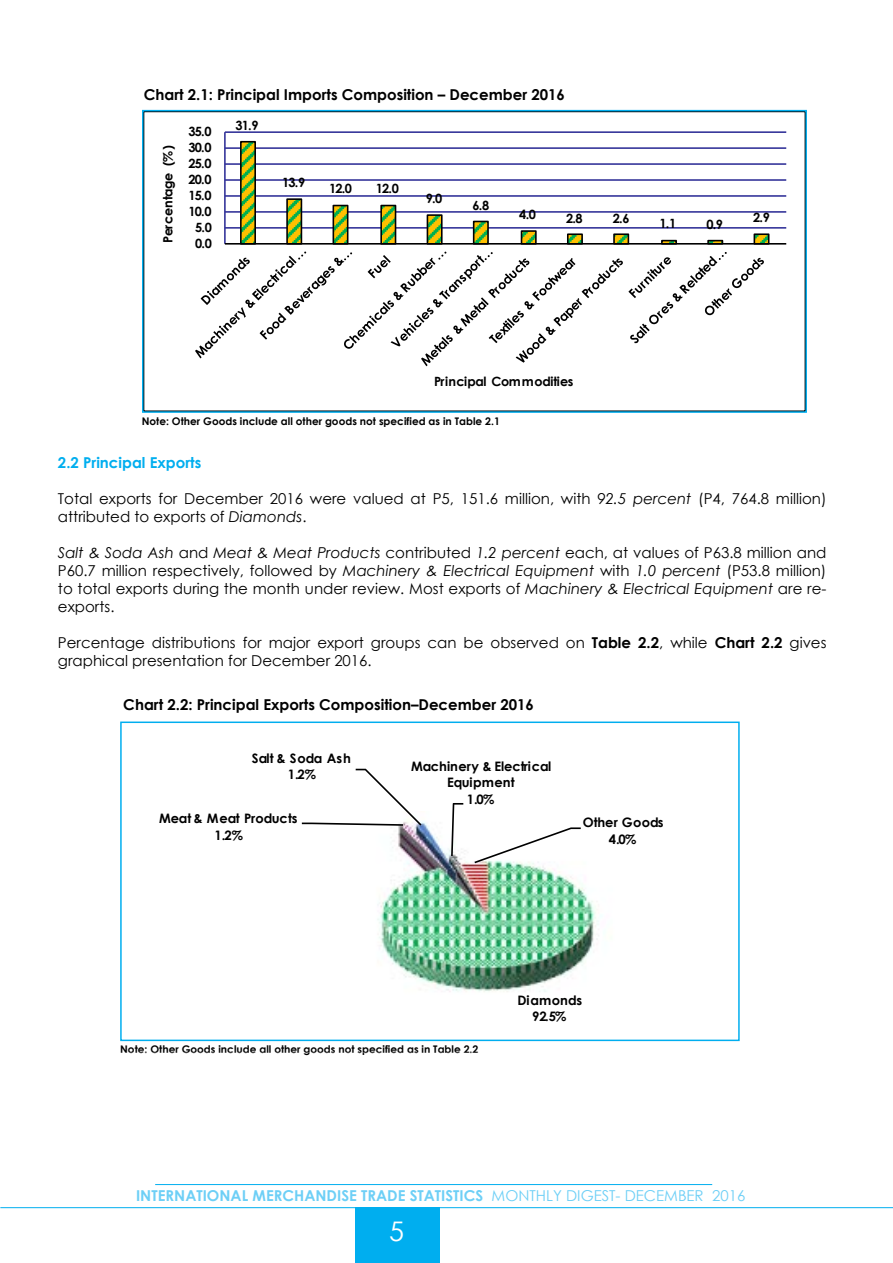
<style>
.page{position:relative;width:893px;height:1263px;background:#fff}
.page>*{position:absolute;margin:0;border:0;box-sizing:border-box;transform-origin:0 0}
.t1{font:27px "Century Gothic";color:#fff}
.t2{font:15px/18px "Century Gothic";color:#000}
.t3{font:700 15px "Century Gothic";color:#000}
.t4{font:700 15px "Century Gothic";color:#6dcff6}
.t5{font:700 15px "Century Gothic";color:#00aeef}
.t6{font:700 13.05px/16.4px "Century Gothic";color:#000;text-align:center}
.t7{font:700 12.75px "Century Gothic";letter-spacing:-.035em;color:#000}
.t8{font:700 12.75px "Century Gothic";letter-spacing:-.015em;color:#000}
.t9{font:700 10.5px "Century Gothic";color:#000}
.s1{font-style:italic}
.s2{font-weight:700}
.s3{font-weight:400}
</style>
<div class="page">
<div style="left:355px;top:1207px;width:84px;height:56px;background:#00aeef"></div>
<hr style="left:0;top:1207px;width:893px;height:1px;background:#00aeef">
<hr style="left:155px;top:1184px;width:557px;height:1px;background:#00aeef">
<img style="left:301px;top:822px;width:298px;height:170px">
<svg style="left:302px;top:769px;width:119px;height:57px"></svg>
<svg style="left:451px;top:803px;width:12px;height:53px"></svg>
<svg style="left:474px;top:827px;width:107px;height:36px"></svg>
<div style="left:120px;top:721px;width:620px;height:320px;border:2px solid #00aeef"></div>
<hr style="left:225px;top:227px;width:561px;height:2px;background:#339">
<hr style="left:225px;top:211px;width:561px;height:2px;background:#339">
<hr style="left:225px;top:195px;width:561px;height:2px;background:#339">
<hr style="left:225px;top:179px;width:561px;height:2px;background:#339">
<hr style="left:225px;top:163px;width:561px;height:2px;background:#339">
<hr style="left:225px;top:147px;width:561px;height:2px;background:#339">
<hr style="left:225px;top:131px;width:561px;height:2px;background:#339">
<svg style="left:239px;top:140px;width:531px;height:103px"></svg>
<hr style="left:224px;top:132px;width:2px;height:112px;background:#339">
<hr style="left:225px;top:243px;width:561px;height:2px;background:#000">
<svg style="left:195px;top:252px;width:569px;height:114px"></svg>
<div style="left:142px;top:110px;width:665px;height:303px;border:2px solid #00aeef"></div>
<p class="t3" style="left:144px;top:85px;width:423px">Chart 2.1: Principal Imports Composition – December 2016</p>
<p class="t8" style="left:158px;top:243px;width:99px;rotate:-90deg">Percentage (%)</p>
<p class="t7" style="left:188px;top:122px;width:25px">35.0</p>
<p class="t7" style="left:188px;top:138px;width:25px">30.0</p>
<p class="t7" style="left:188px;top:154px;width:25px">25.0</p>
<p class="t7" style="left:188px;top:170px;width:25px">20.0</p>
<p class="t7" style="left:188px;top:186px;width:25px">15.0</p>
<p class="t7" style="left:188px;top:202px;width:25px">10.0</p>
<p class="t7" style="left:195px;top:218px;width:18px">5.0</p>
<p class="t7" style="left:195px;top:234px;width:18px">0.0</p>
<p class="t7" style="left:235px;top:115px;width:25px">31.9</p>
<p class="t7" style="left:282px;top:173px;width:25px">13.9</p>
<p class="t7" style="left:329px;top:179px;width:25px">12.0</p>
<p class="t7" style="left:376px;top:179px;width:25px">12.0</p>
<p class="t7" style="left:426px;top:189px;width:18px">9.0</p>
<p class="t7" style="left:472px;top:196px;width:18px">6.8</p>
<p class="t7" style="left:519px;top:205px;width:18px">4.0</p>
<p class="t7" style="left:566px;top:208px;width:18px">2.8</p>
<p class="t7" style="left:613px;top:209px;width:18px">2.6</p>
<p class="t7" style="left:660px;top:214px;width:18px">1.1</p>
<p class="t7" style="left:706px;top:215px;width:18px">0.9</p>
<p class="t7" style="left:753px;top:208px;width:18px">2.9</p>
<p class="t8" style="left:434px;top:372px;width:141px">Principal Commodities</p>
<p class="t9" style="left:142px;top:415px;width:360px">Note: Other Goods include all other goods not specified as in Table 2.1</p>
<p class="t5" style="left:58px;top:453px;width:145px">2.2 Principal Exports</p>
<p class="t2" style="left:58px;top:490px;width:770px">Total exports for December 2016 were valued at P5, 151.6 million, with <span class="s1">92.5 percent</span> (P4, 764.8 million) attributed to exports of <span class="s1">Diamonds</span>.</p>
<p class="t2" style="left:58px;top:544px;width:770px;text-align:justify"><span class="s1">Salt &amp; Soda Ash</span> and <span class="s1">Meat &amp; Meat Products</span> contributed <span class="s1">1.2 percent</span> each, at values of P63.8 million and P60.7 million respectively, followed by <span class="s1">Machinery &amp; Electrical Equipment</span> with <span class="s1">1.0 percent</span> (P53.8 million) to total exports during the month under review. Most exports of <span class="s1">Machinery &amp; Electrical Equipment</span> are re&shy;exports.</p>
<p class="t2" style="left:58px;top:634px;width:770px">Percentage distributions for major export groups can be observed on <span class="s2">Table 2.2</span>, while <span class="s2">Chart 2.2</span> gives graphical presentation for December 2016.</p>
<p class="t3" style="left:123px;top:695px;width:412px">Chart 2.2: Principal Exports Composition–December 2016</p>
<p class="t6" style="left:252px;top:750px;width:101px">Salt &amp; Soda Ash<br>1.2%</p>
<p class="t6" style="left:411px;top:758px;width:142px">Machinery &amp; Electrical<br>Equipment<br>1.0%</p>
<p class="t6" style="left:159px;top:810px;width:140px">Meat &amp; Meat Products<br>1.2%</p>
<p class="t6" style="left:583px;top:814px;width:82px">Other Goods<br>4.0%</p>
<p class="t9" style="left:120px;top:1043px;width:360px">Note: Other Goods include all other goods not specified as in Table 2.2</p>
<p class="t6" style="left:517px;top:991px;width:66px">Diamonds<br>92.5%</p>
<p class="t4" style="left:136px;top:1186px;width:611px">INTERNATIONAL MERCHANDISE TRADE STATISTICS <span class="s3">MONTHLY DIGEST- DECEMBER 2016</span></p>
<h1 class="t1" style="left:389px;top:1212px;width:16px">5</h1>
</div>
